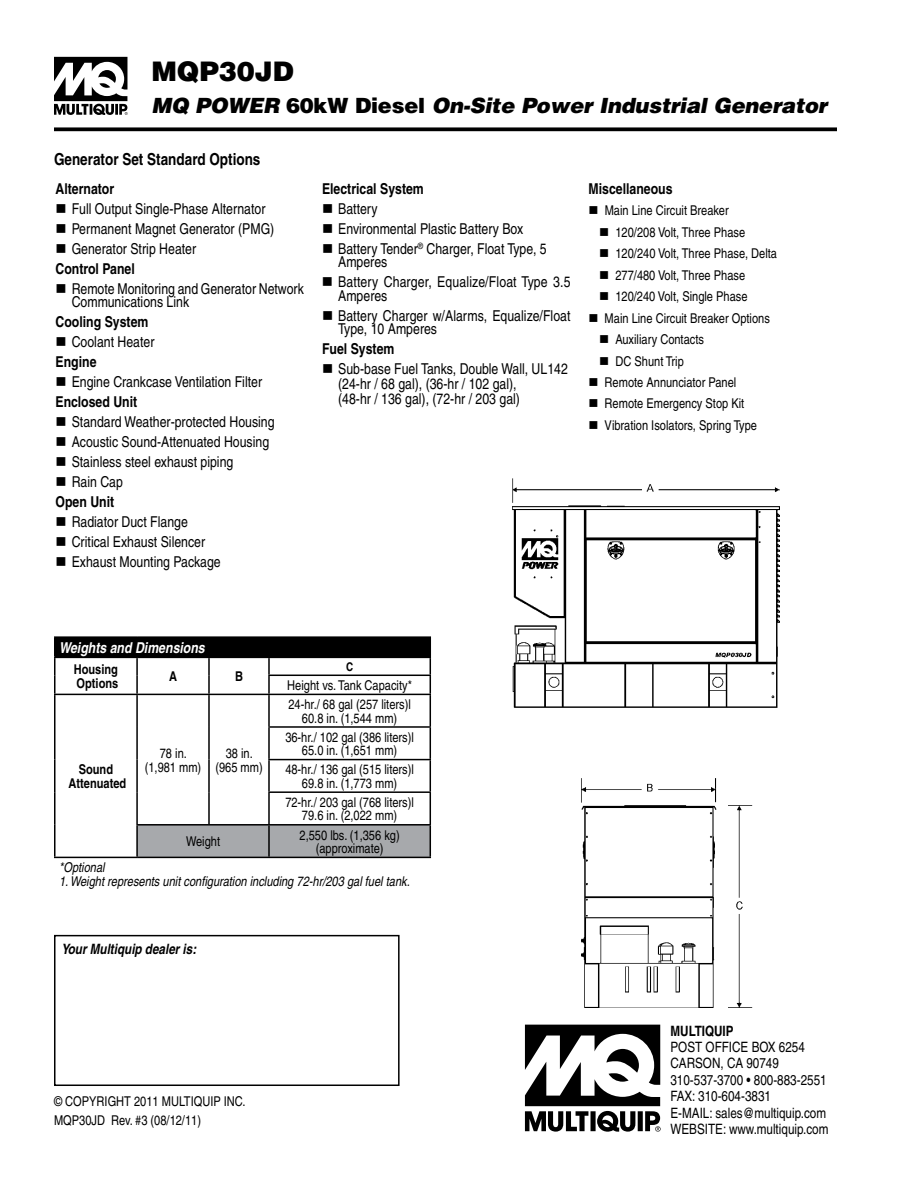
<style>
.page{position:relative;width:918px;height:1188px;background:#fff}
.page>*{position:absolute;margin:0;border:0;box-sizing:border-box;transform-origin:0 0}
.t1{font:900 27px "Helvetica";color:#000}
.t2{font:italic 900 21px "Helvetica";letter-spacing:-.01em;color:#000}
.t3{font:700 condensed 16.5px "Helvetica";color:#000}
.t4{font:condensed 15px/20px "Helvetica";color:#000}
.t5{font:700 condensed 15px "Helvetica";color:#000}
.t6{font:italic 700 condensed 15px "Helvetica";color:#fff}
.t7{font:condensed 14.25px/16.4px "Helvetica";color:#000}
.t8{font:italic 700 condensed 14.25px "Helvetica";color:#000}
.t9{font:700 condensed 14.25px "Helvetica";color:#000}
.t10{font:condensed 13.5px/13.5px "Helvetica";color:#000;text-align:center}
.t11{font:italic condensed 13.5px "Helvetica";color:#000}
.t12{font:700 condensed 13.5px/13.5px "Helvetica";color:#000}
.t13{font:700 condensed 12px "Helvetica";color:#000}
.s1{font-style:normal}
</style>
<div class="page">
<svg style="left:525px;top:1025px;width:136px;height:107px"></svg>
<div style="left:54px;top:935px;width:346px;height:151px;border:2px solid #000"></div>
<svg style="left:54px;top:127px;width:783px;height:4px;background:#1c1c1c"></svg>
<svg style="left:54px;top:57px;width:74px;height:58px"></svg>
<div style="left:55px;top:637px;width:375px;height:20px;background:#000"></div>
<svg style="left:55px;top:658px;width:375px;height:201px"></svg>
<div style="left:138px;top:826px;width:292px;height:31px;background:#a7a9ac"></div>
<hr style="left:54px;top:636px;width:83px;height:2px;background:#000">
<hr style="left:137px;top:636px;width:72px;height:2px;background:#000">
<hr style="left:209px;top:636px;width:60px;height:2px;background:#000">
<hr style="left:269px;top:636px;width:162px;height:2px;background:#000">
<hr style="left:54px;top:657px;width:83px;height:1px;background:#000">
<hr style="left:137px;top:657px;width:72px;height:1px;background:#000">
<hr style="left:209px;top:657px;width:60px;height:1px;background:#000">
<hr style="left:269px;top:657px;width:162px;height:1px;background:#000">
<svg style="left:54px;top:638px;width:2px;height:56px"></svg>
<svg style="left:136px;top:658px;width:2px;height:36px"></svg>
<svg style="left:208px;top:658px;width:2px;height:36px"></svg>
<hr style="left:268px;top:675px;width:163px;height:1px;background:#000">
<svg style="left:268px;top:658px;width:2px;height:36px"></svg>
<svg style="left:430px;top:638px;width:1px;height:56px"></svg>
<hr style="left:54px;top:694px;width:83px;height:1px;background:#000">
<hr style="left:54px;top:695px;width:2px;height:32px;background:#000">
<hr style="left:137px;top:694px;width:72px;height:1px;background:#000">
<hr style="left:136px;top:695px;width:2px;height:32px;background:#000">
<hr style="left:209px;top:694px;width:60px;height:1px;background:#000">
<hr style="left:208px;top:695px;width:2px;height:32px;background:#000">
<hr style="left:269px;top:694px;width:162px;height:1px;background:#000">
<hr style="left:268px;top:695px;width:2px;height:31px;background:#000">
<hr style="left:430px;top:695px;width:1px;height:31px;background:#000">
<hr style="left:54px;top:727px;width:2px;height:33px;background:#000">
<hr style="left:136px;top:727px;width:2px;height:33px;background:#000">
<hr style="left:208px;top:727px;width:2px;height:33px;background:#000">
<hr style="left:268px;top:726px;width:163px;height:2px;background:#000">
<hr style="left:268px;top:728px;width:2px;height:31px;background:#000">
<hr style="left:430px;top:728px;width:1px;height:31px;background:#000">
<hr style="left:54px;top:760px;width:2px;height:32px;background:#000">
<hr style="left:136px;top:760px;width:2px;height:32px;background:#000">
<hr style="left:208px;top:760px;width:2px;height:32px;background:#000">
<hr style="left:268px;top:759px;width:163px;height:1px;background:#000">
<hr style="left:268px;top:760px;width:2px;height:31px;background:#000">
<hr style="left:430px;top:760px;width:1px;height:31px;background:#000">
<hr style="left:54px;top:792px;width:2px;height:33px;background:#000">
<hr style="left:136px;top:792px;width:2px;height:32px;background:#000">
<hr style="left:208px;top:792px;width:2px;height:32px;background:#000">
<hr style="left:268px;top:791px;width:163px;height:2px;background:#000">
<hr style="left:268px;top:793px;width:2px;height:31px;background:#000">
<hr style="left:430px;top:793px;width:1px;height:31px;background:#000">
<hr style="left:54px;top:825px;width:2px;height:32px;background:#000">
<hr style="left:136px;top:824px;width:73px;height:2px;background:#000">
<hr style="left:136px;top:826px;width:2px;height:31px;background:#000">
<hr style="left:209px;top:824px;width:60px;height:2px;background:#000">
<hr style="left:269px;top:824px;width:162px;height:2px;background:#000">
<hr style="left:268px;top:826px;width:2px;height:31px;background:#000">
<hr style="left:430px;top:826px;width:1px;height:31px;background:#000">
<hr style="left:54px;top:857px;width:83px;height:1px;background:#000">
<hr style="left:137px;top:857px;width:72px;height:1px;background:#000">
<hr style="left:209px;top:857px;width:60px;height:1px;background:#000">
<hr style="left:269px;top:857px;width:162px;height:1px;background:#000">
<img style="left:513px;top:478px;width:267px;height:530px">
<h1 class="t1" style="left:151px;top:54px;width:144px">MQP30JD</h1>
<h2 class="t2" style="left:152px;top:92px;width:677px">MQ POWER <span class="s1">60kW Diesel</span> On-Site Power Industrial Generator</h2>
<p class="t3" style="left:54px;top:149px;width:208px">Generator Set Standard Options</p>
<p class="t5" style="left:56px;top:179px;width:60px">Alternator</p>
<p class="t4" style="left:72px;top:198px;width:204px">Full Output Single-Phase Alternator<br>Permanent Magnet Generator (PMG)<br>Generator Strip Heater</p>
<p class="t5" style="left:56px;top:259px;width:81px">Control Panel</p>
<p class="t4" style="left:72px;top:282px;width:234px;line-height:13.5px">Remote Monitoring and Generator Network<br>Communications Link</p>
<p class="t5" style="left:56px;top:313px;width:94px">Cooling System</p>
<p class="t4" style="left:72px;top:332px;width:84px">Coolant Heater</p>
<p class="t5" style="left:56px;top:353px;width:43px">Engine</p>
<p class="t4" style="left:72px;top:372px;width:192px">Engine Crankcase Ventilation Filter</p>
<p class="t5" style="left:56px;top:393px;width:83px">Enclosed Unit</p>
<p class="t4" style="left:72px;top:412px;width:204px">Standard Weather-protected Housing<br>Acoustic Sound-Attenuated Housing<br>Stainless steel exhaust piping<br>Rain Cap</p>
<p class="t5" style="left:56px;top:492px;width:60px">Open Unit</p>
<p class="t4" style="left:72px;top:512px;width:151px">Radiator Duct Flange<br>Critical Exhaust Silencer<br>Exhaust Mounting Package</p>
<p class="t5" style="left:322px;top:179px;width:103px">Electrical System</p>
<p class="t4" style="left:338px;top:198px;width:210px">Battery<br>Environmental Plastic Battery Box<br>Battery Tender<sup>®</sup> Charger, Float Type, 5</p>
<p class="t4" style="left:338px;top:252px;width:234px">Amperes<br>Battery Charger, Equalize/Float Type 3.5</p>
<p class="t4" style="left:338px;top:285px;width:234px">Amperes<br>Battery Charger w/Alarms, Equalize/Float</p>
<p class="t4" style="left:338px;top:319px;width:100px">Type, 10 Amperes</p>
<p class="t5" style="left:322px;top:340px;width:74px">Fuel System</p>
<p class="t4" style="left:338px;top:361px;width:231px;line-height:15px">Sub-base Fuel Tanks, Double Wall, UL142 (24-hr / 68 gal), (36-hr / 102 gal),<br>(48-hr / 136 gal), (72-hr / 203 gal)</p>
<p class="t5" style="left:589px;top:179px;width:86px">Miscellaneous</p>
<p class="t10" style="left:605px;top:204px;width:126px">Main Line Circuit Breaker</p>
<p class="t10" style="left:615px;top:225px;width:131px">120/208 Volt, Three Phase</p>
<p class="t10" style="left:615px;top:247px;width:163px">120/240 Volt, Three Phase, Delta</p>
<p class="t10" style="left:615px;top:268px;width:131px">277/480 Volt, Three Phase</p>
<p class="t10" style="left:615px;top:290px;width:134px">120/240 Volt, Single Phase</p>
<p class="t10" style="left:605px;top:311px;width:167px">Main Line Circuit Breaker Options</p>
<p class="t10" style="left:615px;top:333px;width:90px">Auxiliary Contacts</p>
<p class="t10" style="left:615px;top:354px;width:70px">DC Shunt Trip</p>
<p class="t10" style="left:605px;top:375px;width:133px">Remote Annunciator Panel</p>
<p class="t10" style="left:605px;top:397px;width:141px">Remote Emergency Stop Kit</p>
<p class="t10" style="left:605px;top:418px;width:154px">Vibration Isolators, Spring Type</p>
<p class="t6" style="left:59px;top:639px;width:147px">Weights and Dimensions</p>
<p class="t12" style="left:74px;top:663px;width:46px">Housing<br>Options</p>
<p class="t12" style="left:169px;top:669px;width:9px">A</p>
<p class="t12" style="left:235px;top:669px;width:9px">B</p>
<p class="t12" style="left:69px;top:763px;width:59px;text-align:center">Sound<br>Attenuated</p>
<p class="t10" style="left:145px;top:747px;width:58px">78 in. (1,981 mm)</p>
<p class="t10" style="left:215px;top:747px;width:49px">38 in. (965 mm)</p>
<p class="t13" style="left:346px;top:659px;width:9px">C</p>
<p class="t10" style="left:287px;top:679px;width:126px">Height vs. Tank Capacity*</p>
<p class="t10" style="left:288px;top:698px;width:124px">24-hr./ 68 gal (257 liters)l<br>60.8 in. (1,544 mm)</p>
<p class="t10" style="left:285px;top:730px;width:130px">36-hr./ 102 gal (386 liters)l<br>65.0 in. (1,651 mm)</p>
<p class="t10" style="left:285px;top:763px;width:130px">48-hr./ 136 gal (515 liters)l<br>69.8 in. (1,773 mm)</p>
<p class="t10" style="left:285px;top:795px;width:130px">72-hr./ 203 gal (768 liters)l<br>79.6 in. (2,022 mm)</p>
<p class="t10" style="left:186px;top:835px;width:36px">Weight</p>
<p class="t10" style="left:300px;top:828px;width:102px">2,550 lbs. (1,356 kg) (approximate)</p>
<p class="t11" style="left:59px;top:860px;width:47px">*Optional</p>
<p class="t11" style="left:59px;top:873px;width:352px">1. Weight represents unit configuration including 72-hr/203 gal fuel tank.</p>
<p class="t8" style="left:61px;top:941px;width:136px">Your Multiquip dealer is:</p>
<p class="t10" style="left:54px;top:1092px;width:193px;line-height:18.8px;text-align:left">© COPYRIGHT 2011 MULTIQUIP INC.<br>MQP30JD Rev. #3 (08/12/11)</p>
<p class="t9" style="left:670px;top:1022px;width:63px">Multiquip</p>
<p class="t7" style="left:670px;top:1039px;width:8px">postofficebo</p>
<p class="t7" style="left:670px;top:1039px;width:160px;text-indent:97px">x 6254<br>CARSON, CA 90749<br>310-537-3700 • 800-883-2551<br>FAX: 310-604-3831<br>E-MAIL: sales@multiquip.com<br>WEBSITE: www.multiquip.com</p>
</div>
